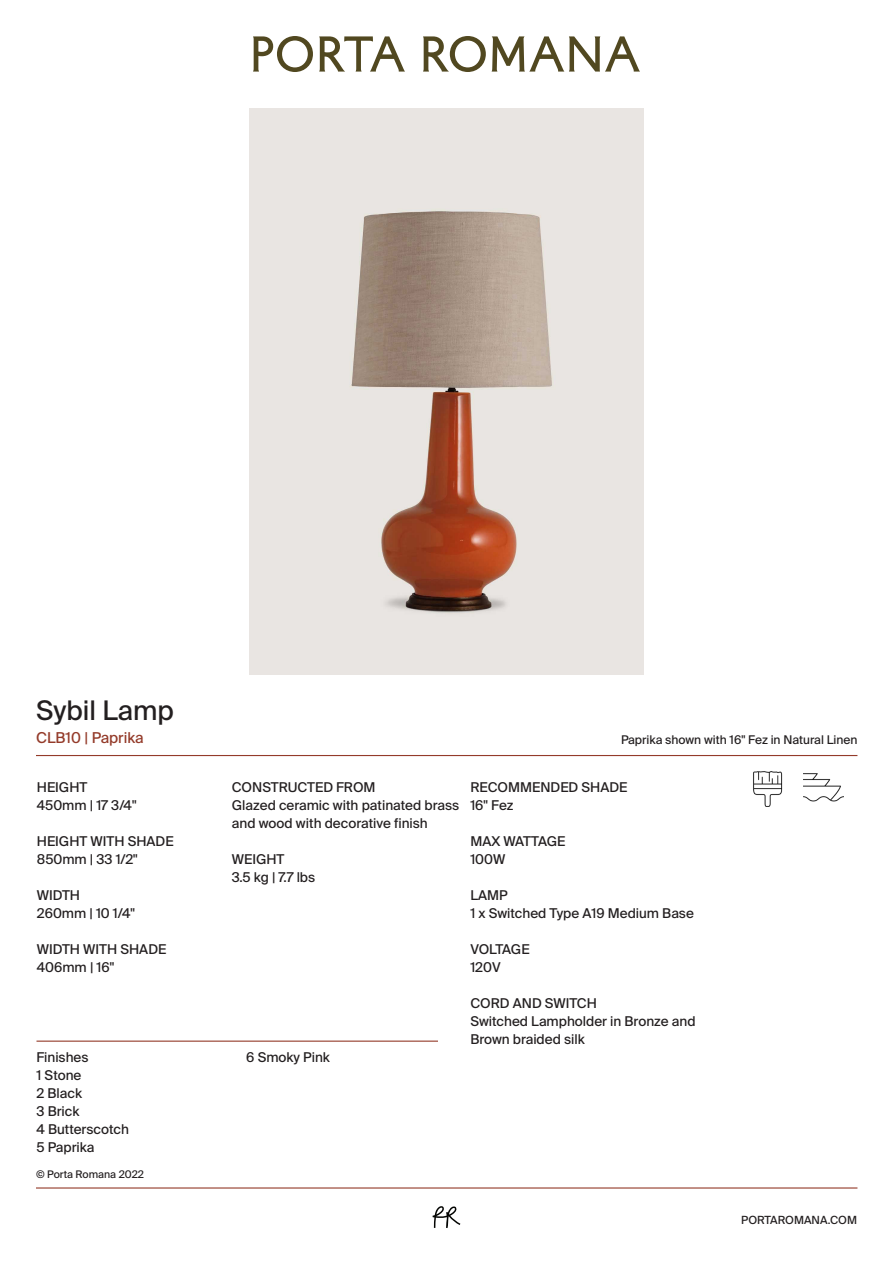
<style>
.page{position:relative;width:893px;height:1263px;background:#fff}
.page>*{position:absolute;margin:0;border:0;box-sizing:border-box;transform-origin:0 0}
.t1{font:27px "Suisse Intl";color:#231f20}
.t2{font:15px "Suisse Intl";color:#943b2a}
.t3{font:13.5px/18px "Suisse Intl";color:#231f20}
.t4{font:12px "Suisse Intl";color:#231f20}
.t5{font:11.25px "Suisse Intl";color:#231f20}
.t6{font:10.5px "Suisse Intl";color:#231f20}
</style>
<div class="page">
<hr style="left:36px;top:755px;width:821px;height:1px;background:#943b2a">
<img style="left:250px;top:108px;width:393px;height:566px">
<svg style="left:253px;top:36px;width:60px;height:36px"></svg>
<svg style="left:319px;top:36px;width:86px;height:36px"></svg>
<svg style="left:423px;top:36px;width:63px;height:36px"></svg>
<svg style="left:492px;top:36px;width:148px;height:36px"></svg>
<hr style="left:36px;top:1040px;width:402px;height:2px;background:#943b2a">
<svg style="left:433px;top:1206px;width:27px;height:22px"></svg>
<hr style="left:36px;top:1187px;width:821px;height:1px;background:#943b2a">
<img style="left:753px;top:772px;width:30px;height:35px">
<img style="left:803px;top:773px;width:40px;height:29px">
<h1 class="t1" style="left:36px;top:695px;width:139px">Sybil Lamp</h1>
<p class="t2" style="left:36px;top:729px;width:109px">CLB10 | Paprika</p>
<p class="t4" style="left:621px;top:733px;width:238px">Paprika shown with 16" Fez in Natural Linen</p>
<p class="t3" style="left:37px;top:778px;width:101px">HEIGHT<br>450mm | 17 3/4"</p>
<p class="t3" style="left:37px;top:832px;width:138px">HEIGHT WITH SHADE<br>850mm | 33 1/2"</p>
<p class="t3" style="left:37px;top:886px;width:100px">WIDTH<br>260mm | 10 1/4"</p>
<p class="t3" style="left:37px;top:940px;width:131px">WIDTH WITH SHADE<br>406mm | 16"</p>
<p class="t3" style="left:232px;top:778px;width:229px">CONSTRUCTED FROM<br>Glazed ceramic with patinated brass and wood with decorative finish</p>
<p class="t3" style="left:232px;top:850px;width:85px">WEIGHT<br>3.5 kg | 7.7 lbs</p>
<p class="t3" style="left:36px;top:1048px;width:94px">Finishes<br>1 Stone<br>2 Black<br>3 Brick<br>4 Butterscotch<br>5 Paprika</p>
<p class="t3" style="left:246px;top:1048px;width:85px">6 Smoky Pink</p>
<p class="t6" style="left:36px;top:1168px;width:109px">© Porta Romana 2022</p>
<p class="t3" style="left:470px;top:778px;width:159px">RECOMMENDED SHADE<br>16" Fez</p>
<p class="t3" style="left:470px;top:832px;width:97px">MAX WATTAGE<br>100W</p>
<p class="t3" style="left:470px;top:886px;width:225px">LAMP<br>1 x Switched Type A19 Medium Base</p>
<p class="t3" style="left:470px;top:940px;width:61px">VOLTAGE<br>120V</p>
<p class="t3" style="left:470px;top:994px;width:227px">CORD AND SWITCH<br>Switched Lampholder in Bronze and<br>Brown braided silk</p>
<p class="t5" style="left:741px;top:1213px;width:117px">PORTAROMANA.COM</p>
</div>
